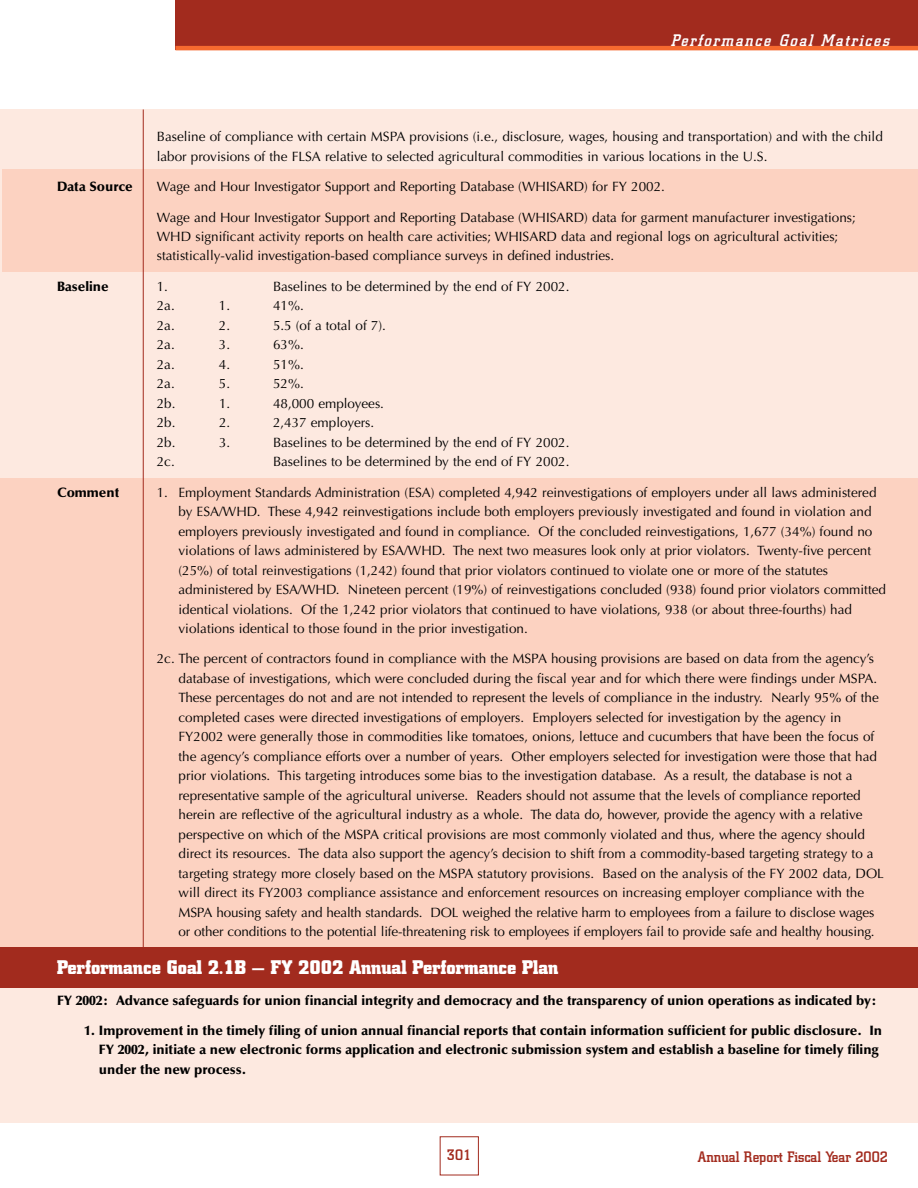
<style>
.page{position:relative;width:918px;height:1188px;background:#fff}
.page>*{position:absolute;margin:0;border:0;box-sizing:border-box;transform-origin:0 0}
.t1{font:700 19.5px "City";color:#fff}
.t2{font:italic 500 16.5px "City";letter-spacing:.11em;color:#fff}
.t3{font:500 15px "City";color:#a22b1e}
.t4{font:13.5px/19.5px "Optima";color:#000}
.t5{font:900 13.5px/19.5px "Optima";color:#000}
</style>
<div class="page">
<div style="left:176px;top:0;width:742px;height:50px;background:#a22b1e"></div>
<div style="left:440px;top:1136px;width:39px;height:39px;border:1px solid #a22b1e"></div>
<hr style="left:176px;top:46px;width:742px;height:4px;background:#f66a2f">
<div style="left:0;top:110px;width:918px;height:1012px;background:#fcd2c1"></div>
<div style="left:0;top:982px;width:918px;height:141px;background:#fde9e0"></div>
<div style="left:2px;top:110px;width:916px;height:59px;background:#fde9e0"></div>
<div style="left:0;top:272px;width:918px;height:206px;background:#fde9e0"></div>
<hr style="left:0;top:110px;width:2px;height:257px;background:#fde9e0">
<div style="left:0;top:947px;width:918px;height:41px;background:#a22b1e"></div>
<hr style="left:143px;top:110px;width:1px;height:840px;background:#a22b1e">
<p class="t2" style="left:671px;top:34px;width:220px">Performance Goal Matrices</p>
<p class="t4" style="left:157px;top:128px;width:728px">Baseline of compliance with certain MSPA provisions (i.e., disclosure, wages, housing and transportation) and with the child labor provisions of the FLSA relative to selected agricultural commodities in various locations in the U.S.</p>
<p class="t5" style="left:57px;top:178px;width:77px">Data Source</p>
<p class="t4" style="left:157px;top:178px;width:510px">Wage and Hour Investigator Support and Reporting Database (WHISARD) for FY 2002.</p>
<p class="t4" style="left:157px;top:208px;width:701px">Wage and Hour Investigator Support and Reporting Database (WHISARD) data for garment manufacturer investigations;<br>WHD significant activity reports on health care activities; WHISARD data and regional logs on agricultural activities; statistically-valid investigation-based compliance surveys in defined industries.</p>
<p class="t5" style="left:57px;top:278px;width:53px">Baseline</p>
<p class="t4" style="left:157px;top:278px;width:13px">1.</p>
<p class="t4" style="left:273px;top:278px;width:298px">Baselines to be determined by the end of FY 2002.</p>
<p class="t4" style="left:157px;top:297px;width:20px">2a.</p>
<p class="t4" style="left:219px;top:297px;width:13px">1.</p>
<p class="t4" style="left:273px;top:297px;width:32px">41%.</p>
<p class="t4" style="left:157px;top:317px;width:20px">2a.</p>
<p class="t4" style="left:219px;top:317px;width:13px">2.</p>
<p class="t4" style="left:273px;top:317px;width:114px">5.5 (of a total of 7).</p>
<p class="t4" style="left:157px;top:336px;width:20px">2a.</p>
<p class="t4" style="left:219px;top:336px;width:13px">3.</p>
<p class="t4" style="left:273px;top:336px;width:32px">63%.</p>
<p class="t4" style="left:157px;top:356px;width:20px">2a.</p>
<p class="t4" style="left:219px;top:356px;width:13px">4.</p>
<p class="t4" style="left:273px;top:356px;width:32px">51%.</p>
<p class="t4" style="left:157px;top:375px;width:20px">2a.</p>
<p class="t4" style="left:219px;top:375px;width:13px">5.</p>
<p class="t4" style="left:273px;top:375px;width:32px">52%.</p>
<p class="t4" style="left:157px;top:395px;width:20px">2b.</p>
<p class="t4" style="left:219px;top:395px;width:13px">1.</p>
<p class="t4" style="left:273px;top:395px;width:113px">48,000 employees.</p>
<p class="t4" style="left:157px;top:414px;width:20px">2b.</p>
<p class="t4" style="left:219px;top:414px;width:13px">2.</p>
<p class="t4" style="left:273px;top:414px;width:103px">2,437 employers.</p>
<p class="t4" style="left:157px;top:434px;width:20px">2b.</p>
<p class="t4" style="left:219px;top:434px;width:13px">3.</p>
<p class="t4" style="left:273px;top:434px;width:298px">Baselines to be determined by the end of FY 2002.</p>
<p class="t4" style="left:157px;top:453px;width:20px">2c.</p>
<p class="t4" style="left:273px;top:453px;width:298px">Baselines to be determined by the end of FY 2002.</p>
<p class="t5" style="left:57px;top:484px;width:64px">Comment</p>
<p class="t4" style="left:178px;top:484px;width:709px;text-indent:-22px">1. Employment Standards Administration (ESA) completed 4,942 reinvestigations of employers under all laws administered by ESA/WHD. These 4,942 reinvestigations include both employers previously investigated and found in violation and employers previously investigated and found in compliance. Of the concluded reinvestigations, 1,677 (34%) found no violations of laws administered by ESA/WHD. The next two measures look only at prior violators. Twenty-five percent (25%) of total reinvestigations (1,242) found that prior violators continued to violate one or more of the statutes administered by ESA/WHD. Nineteen percent (19%) of reinvestigations concluded (938) found prior violators committed identical violations. Of the 1,242 prior violators that continued to have violations, 938 (or about three-fourths) had violations identical to those found in the prior investigation.</p>
<p class="t4" style="left:178px;top:650px;width:707px;text-indent:-22px">2c. The percent of contractors found in compliance with the MSPA housing provisions are based on data from the agency’s database of investigations, which were concluded during the fiscal year and for which there were findings under MSPA.<br>These percentages do not and are not intended to represent the levels of compliance in the industry. Nearly 95% of the completed cases were directed investigations of employers. Employers selected for investigation by the agency in FY2002 were generally those in commodities like tomatoes, onions, lettuce and cucumbers that have been the focus of the agency’s compliance efforts over a number of years. Other employers selected for investigation were those that had prior violations. This targeting introduces some bias to the investigation database. As a result, the database is not a representative sample of the agricultural universe. Readers should not assume that the levels of compliance reported herein are reflective of the agricultural industry as a whole. The data do, however, provide the agency with a relative perspective on which of the MSPA critical provisions are most commonly violated and thus, where the agency should direct its resources. The data also support the agency’s decision to shift from a commodity-based targeting strategy to a targeting strategy more closely based on the MSPA statutory provisions. Based on the analysis of the FY 2002 data, DOL will direct its FY2003 compliance assistance and enforcement resources on increasing employer compliance with the MSPA housing safety and health standards. DOL weighed the relative harm to employees from a failure to disclose wages or other conditions to the potential life-threatening risk to employees if employers fail to provide safe and healthy housing.</p>
<h1 class="t1" style="left:57px;top:960px;width:503px">Performance Goal 2.1B — FY 2002 Annual Performance Plan</h1>
<p class="t5" style="left:57px;top:991px;width:822px">FY 2002: Advance safeguards for union financial integrity and democracy and the transparency of union operations as indicated by:</p>
<p class="t5" style="left:99px;top:1022px;width:785px;text-indent:-15px">1. Improvement in the timely filing of union annual financial reports that contain information sufficient for public disclosure. In<br>FY 2002, initiate a new electronic forms application and electronic submission system and establish a baseline for timely filing under the new process.</p>
<p class="t3" style="left:447px;top:1150px;width:26px">301</p>
<p class="t3" style="left:698px;top:1151px;width:192px">Annual Report Fiscal Year 2002</p>
</div>
